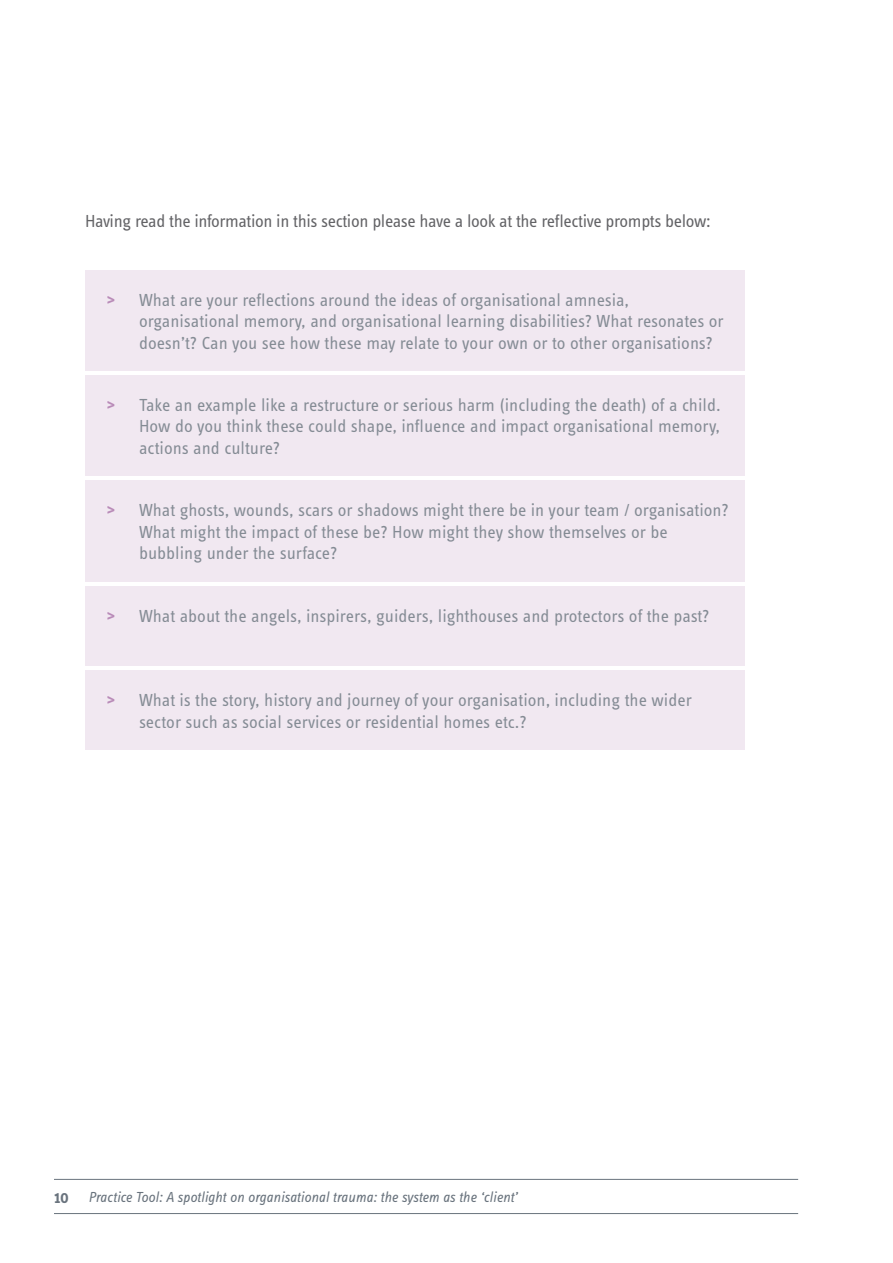
<style>
.page{position:relative;width:893px;height:1263px;background:#fff}
.page>*{position:absolute;margin:0;border:0;box-sizing:border-box;transform-origin:0 0}
.t1{font:18px/21.6px "Info Text Pro";color:#78818a}
.PSDP_body_text{font:18px "Info Text Pro";letter-spacing:-.02em;color:#636366}
.t2{font:italic 15px "Info Text Pro";letter-spacing:-.005em;color:#69737d}
.s1{font-weight:700;color:#b381b2}
.s2{font-weight:600;font-style:normal;font-size:18px}
</style>
<div class="page">
<hr style="left:54px;top:1213px;width:744px;height:1px;background:#69737d">
<hr style="left:54px;top:1179px;width:744px;height:1px;background:#69737d">
<div style="left:85px;top:270px;width:659px;height:101px;background:#f0e6f0"></div>
<div style="left:85px;top:375px;width:659px;height:101px;background:#f0e6f0"></div>
<div style="left:85px;top:480px;width:659px;height:102px;background:#f0e6f0"></div>
<div style="left:85px;top:586px;width:659px;height:80px;background:#f0e6f0"></div>
<div style="left:85px;top:670px;width:659px;height:80px;background:#f0e6f0"></div>
<p class="PSDP_body_text" style="left:85px;top:210px;width:627px">Having read the information in this section please have a look at the reflective prompts below:</p>
<p class="t1" style="left:139px;top:288px;width:586px;text-indent:-33px"><span class="s1">&gt;</span> What are your reflections around the ideas of organisational amnesia, organisational memory, and organisational learning disabilities? What resonates or doesn’t? Can you see how these may relate to your own or to other organisations?</p>
<p class="t1" style="left:139px;top:393px;width:583px;text-align:justify;text-indent:-33px"><span class="s1">&gt;</span> Take an example like a restructure or serious harm (including the death) of a child.<br>How do you think these could shape, influence and impact organisational memory, actions and culture?</p>
<p class="t1" style="left:139px;top:499px;width:591px;text-indent:-33px"><span class="s1">&gt;</span> What ghosts, wounds, scars or shadows might there be in your team / organisation?<br>What might the impact of these be? How might they show themselves or be bubbling under the surface?</p>
<p class="t1" style="left:106px;top:605px;width:605px"><span class="s1">&gt;</span> What about the angels, inspirers, guiders, lighthouses and protectors of the past?</p>
<p class="t1" style="left:139px;top:689px;width:554px;text-indent:-33px"><span class="s1">&gt;</span> What is the story, history and journey of your organisation, including the wider sector such as social services or residential homes etc.?</p>
<p class="t2" style="left:54px;top:1188px;width:465px"><span class="s2">10</span> Practice Tool: A spotlight on organisational trauma: the system as the ‘client’</p>
</div>
